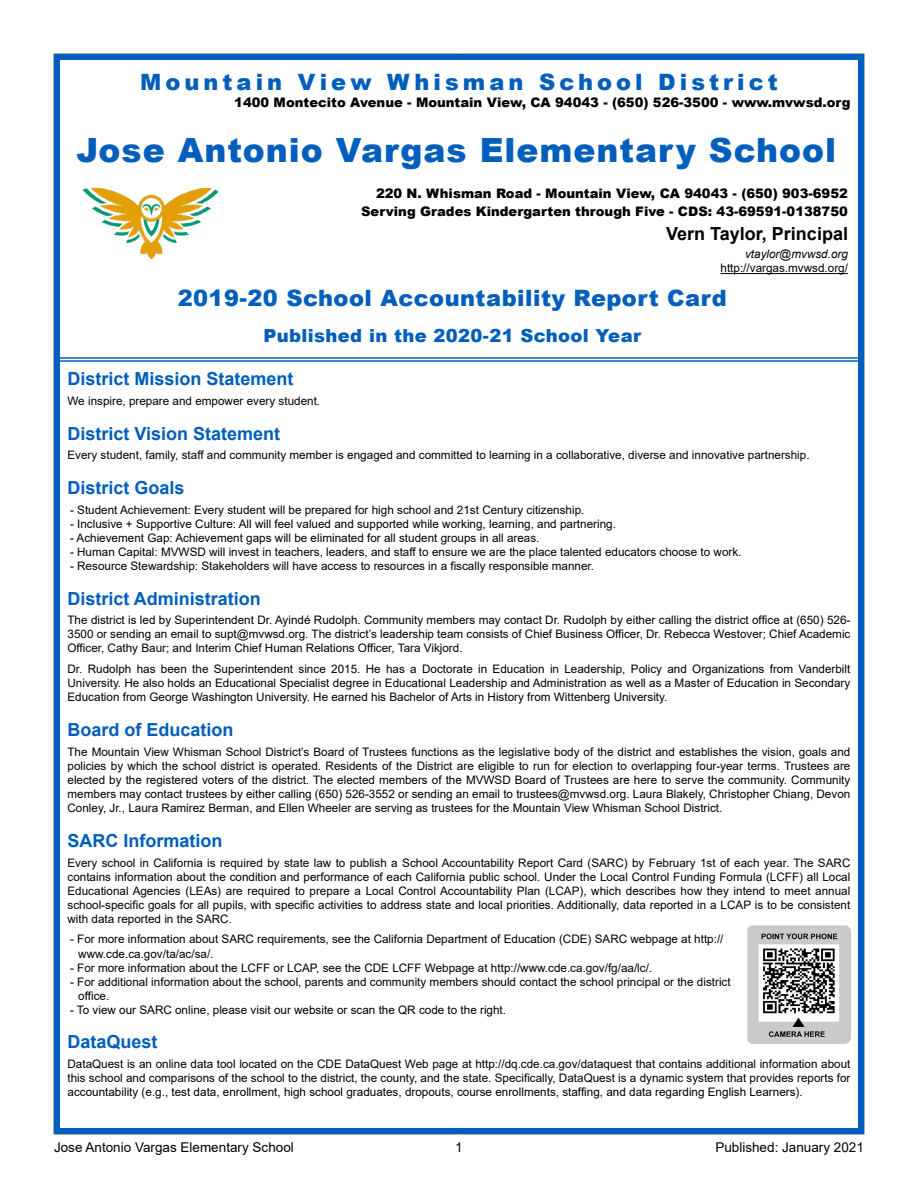
<style>
.page{position:relative;width:918px;height:1188px;background:#fff}
.page>*{position:absolute;margin:0;border:0;box-sizing:border-box;transform-origin:0 0}
.t1{font:900 33.3px "Arial";letter-spacing:.03em;color:#005ebc}
.t2{font:900 22.5px "Arial";letter-spacing:.02em;color:#005ebc}
.t3{font:900 22.5px "Arial";letter-spacing:.18em;color:#005ebc}
.t4{font:700 18px "Arial";color:#005ebc}
.t5{font:900 18px "Arial";letter-spacing:.02em;color:#005ebc}
.t6{font:700 18px "Arial";color:#000}
.t7{font:13.5px "Arial";color:#000}
.t8{font:900 13.2px/18px "Arial";color:#000;text-align:right}
.t9{font:11.7px/14.1px "Arial";color:#000;text-align:justify}
.t10{font:italic 11.7px "Arial";color:#000}
</style>
<div class="page">
<div style="left:54px;top:54px;width:810px;height:1080px;border:6px solid #005ebc"></div>
<hr style="left:721px;top:273px;width:127px;height:1px;background:#000">
<hr style="left:54px;top:357px;width:806px;height:2px;background:#005ebc">
<hr style="left:54px;top:360px;width:806px;height:2px;background:#005ebc">
<img style="left:82px;top:188px;width:137px;height:71px">
<img style="left:748px;top:926px;width:102px;height:118px">
<h2 class="t3" style="left:140px;top:66px;width:639px">Mountain View Whisman School District</h2>
<p class="t8" style="left:234px;top:93px;width:618px">1400 Montecito Avenue - Mountain View, CA 94043 - (650) 526-3500 - www.mvwsd.org</p>
<h1 class="t1" style="left:76px;top:126px;width:761px">Jose Antonio Vargas Elementary School</h1>
<p class="t8" style="left:361px;top:184px;width:488px">220 N. Whisman Road - Mountain View, CA 94043 - (650) 903-6952<br>Serving Grades Kindergarten through Five - CDS: 43-69591-0138750</p>
<h3 class="t6" style="left:666px;top:221px;width:183px">Vern Taylor, Principal</h3>
<p class="t10" style="left:745px;top:247px;width:104px">vtaylor@mvwsd.org</p>
<p class="t9" style="left:721px;top:261px;width:129px">http://vargas.mvwsd.org/</p>
<h2 class="t2" style="left:178px;top:282px;width:551px">2019-20 School Accountability Report Card</h2>
<h3 class="t5" style="left:263px;top:323px;width:379px">Published in the 2020-21 School Year</h3>
<h3 class="t4" style="left:68px;top:366px;width:228px">District Mission Statement</h3>
<p class="t9" style="left:68px;top:393px;width:254px">We inspire, prepare and empower every student.</p>
<h3 class="t4" style="left:68px;top:421px;width:214px">District Vision Statement</h3>
<p class="t9" style="left:68px;top:448px;width:744px">Every student, family, staff and community member is engaged and committed to learning in a collaborative, diverse and innovative partnership.</p>
<h3 class="t4" style="left:68px;top:475px;width:119px">District Goals</h3>
<p class="t9" style="left:70px;top:503px;width:516px">- Student Achievement: Every student will be prepared for high school and 21st Century citizenship.</p>
<p class="t9" style="left:70px;top:517px;width:547px">- Inclusive + Supportive Culture: All will feel valued and supported while working, learning, and partnering.</p>
<p class="t9" style="left:70px;top:531px;width:471px">- Achievement Gap: Achievement gaps will be eliminated for all student groups in all areas.</p>
<p class="t9" style="left:70px;top:545px;width:673px">- Human Capital: MVWSD will invest in teachers, leaders, and staff to ensure we are the place talented educators choose to work.</p>
<p class="t9" style="left:70px;top:559px;width:526px">- Resource Stewardship: Stakeholders will have access to resources in a fiscally responsible manner.</p>
<h3 class="t4" style="left:68px;top:586px;width:195px">District Administration</h3>
<p class="t9" style="left:68px;top:613px;width:784px">The district is led by Superintendent Dr. Ayindé Rudolph. Community members may contact Dr. Rudolph by either calling the district office at (650) 526- 3500 or sending an email to supt@mvwsd.org. The district’s leadership team consists of Chief Business Officer, Dr. Rebecca Westover; Chief Academic Officer, Cathy Baur; and Interim Chief Human Relations Officer, Tara Vikjord.</p>
<p class="t9" style="left:68px;top:662px;width:784px">Dr. Rudolph has been the Superintendent since 2015. He has a Doctorate in Education in Leadership, Policy and Organizations from Vanderbilt University. He also holds an Educational Specialist degree in Educational Leadership and Administration as well as a Master of Education in Secondary Education from George Washington University. He earned his Bachelor of Arts in History from Wittenberg University.</p>
<h3 class="t4" style="left:68px;top:717px;width:168px">Board of Education</h3>
<p class="t9" style="left:68px;top:744px;width:784px">The Mountain View Whisman School District’s Board of Trustees functions as the legislative body of the district and establishes the vision, goals and policies by which the school district is operated. Residents of the District are eligible to run for election to overlapping four-year terms. Trustees are elected by the registered voters of the district. The elected members of the MVWSD Board of Trustees are here to serve the community. Community members may contact trustees by either calling (650) 526-3552 or sending an email to trustees@mvwsd.org. Laura Blakely, Christopher Chiang, Devon Conley, Jr., Laura Ramirez Berman, and Ellen Wheeler are serving as trustees for the Mountain View Whisman School District.</p>
<h3 class="t4" style="left:68px;top:828px;width:156px">SARC Information</h3>
<p class="t9" style="left:68px;top:855px;width:784px">Every school in California is required by state law to publish a School Accountability Report Card (SARC) by February 1st of each year. The SARC contains information about the condition and performance of each California public school. Under the Local Control Funding Formula (LCFF) all Local Educational Agencies (LEAs) are required to prepare a Local Control Accountability Plan (LCAP), which describes how they intend to meet annual school-specific goals for all pupils, with specific activities to address state and local priorities. Additionally, data reported in a LCAP is to be consistent with data reported in the SARC.</p>
<p class="t9" style="left:78px;top:932px;width:647px;text-indent:-8px">- For more information about SARC requirements, see the California Department of Education (CDE) SARC webpage at http:// www.cde.ca.gov/ta/ac/sa/.</p>
<p class="t9" style="left:70px;top:960px;width:584px">- For more information about the LCFF or LCAP, see the CDE LCFF Webpage at http://www.cde.ca.gov/fg/aa/lc/.</p>
<p class="t9" style="left:78px;top:974px;width:654px;text-indent:-8px">- For additional information about the school, parents and community members should contact the school principal or the district office.</p>
<p class="t9" style="left:70px;top:1002px;width:438px">- To view our SARC online, please visit our website or scan the QR code to the right.</p>
<h3 class="t4" style="left:68px;top:1029px;width:92px">DataQuest</h3>
<p class="t9" style="left:68px;top:1056px;width:784px">DataQuest is an online data tool located on the CDE DataQuest Web page at http://dq.cde.ca.gov/dataquest that contains additional information about this school and comparisons of the school to the district, the county, and the state. Specifically, DataQuest is a dynamic system that provides reports for accountability (e.g., test data, enrollment, high school graduates, dropouts, course enrollments, staffing, and data regarding English Learners).</p>
<p class="t7" style="left:54px;top:1138px;width:241px">Jose Antonio Vargas Elementary School</p>
<p class="t7" style="left:455px;top:1138px;width:9px">1</p>
<p class="t7" style="left:715px;top:1138px;width:150px">Published: January 2021</p>
</div>
